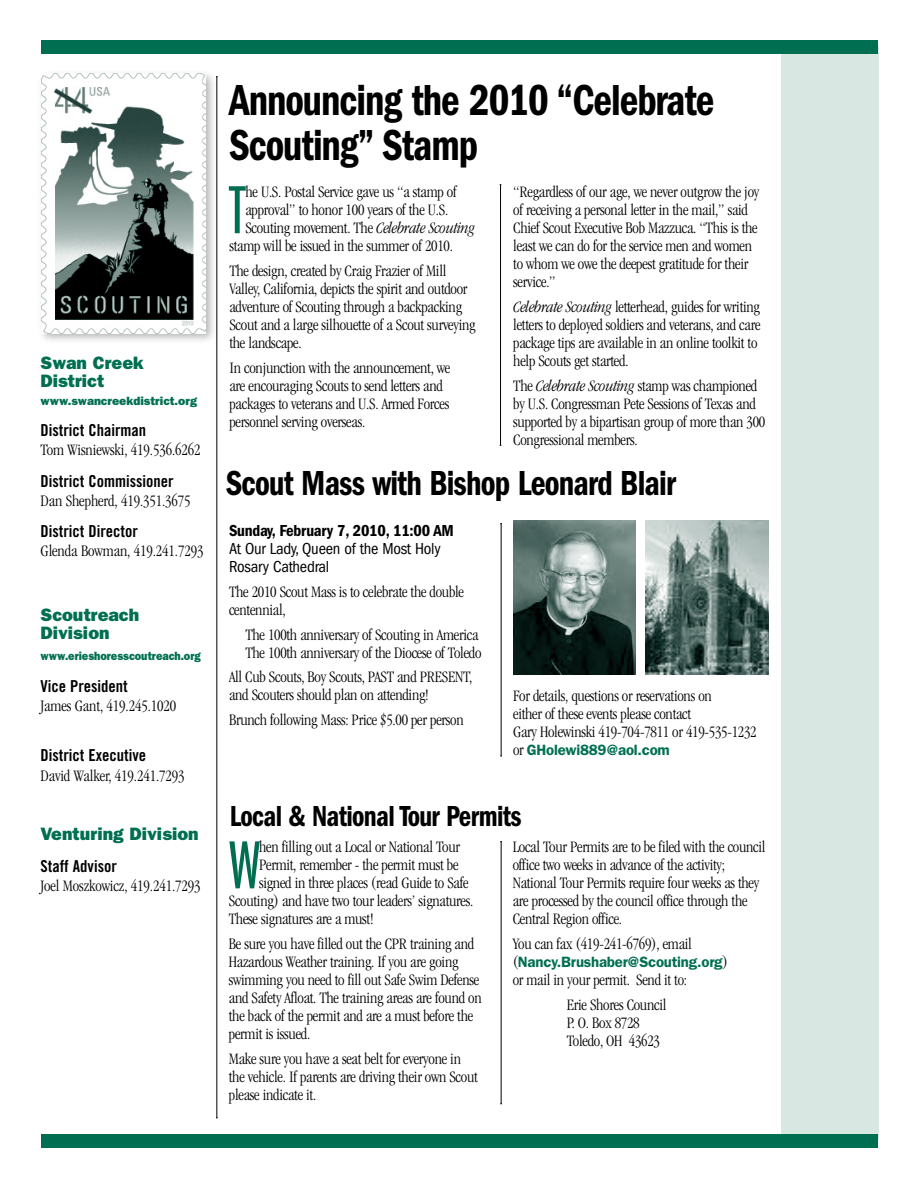
<style>
.page{position:relative;width:918px;height:1188px;background:#fff}
.page>*{position:absolute;margin:0;border:0;box-sizing:border-box;transform-origin:0 0}
.t1{font:70.5px "Franklin Gothic Book X Cmpr";color:#006f51}
.t2{font:600 condensed 45px/45px "Franklin Gothic";letter-spacing:-.025em;color:#000;scale:.9 1}
.t3{font:600 condensed 36px "Franklin Gothic";letter-spacing:-.025em;color:#000;scale:.9 1}
.t4{font:600 condensed 30px "Franklin Gothic";letter-spacing:-.025em;color:#000;scale:.9 1}
.t5{font:800 18px/18px "Franklin Gothic";color:#006f51}
.t6{font:300 condensed 16.5px/18px "Garamond";letter-spacing:-.015em;color:#000}
.t7{font:16.5px "Trade Gothic Bold Cond Twenty";color:#000}
.t8{font:condensed 16.5px/18px "Franklin Gothic";letter-spacing:-.015em;color:#000}
.t9{font:600 condensed 16.5px "Franklin Gothic";letter-spacing:-.015em;color:#000}
.t10{font:600 15px "Franklin Gothic";letter-spacing:-.015em;color:#006f51}
.t11{font:800 12px "Franklin Gothic";letter-spacing:-.005em;color:#006f51;scale:.9 1}
.t12{font:800 12px "Franklin Gothic";letter-spacing:-.005em;color:#006f51}
.s1{font-style:italic}
.s2{font-family:"Garamond";font-weight:300;font-stretch:condensed;font-size:16.5px;color:#000}
</style>
<div class="page">
<div style="left:782px;top:46px;width:97px;height:1094px;background:#d8e7e2"></div>
<div style="left:41px;top:41px;width:837px;height:13px;background:#006f51"></div>
<div style="left:41px;top:1134px;width:837px;height:14px;background:#006f51"></div>
<hr style="left:217px;top:77px;width:1px;height:1041px;background:#000">
<hr style="left:500px;top:185px;width:1px;height:260px;background:#000">
<hr style="left:501px;top:524px;width:1px;height:232px;background:#000">
<hr style="left:501px;top:842px;width:1px;height:262px;background:#000">
<div style="left:37px;top:69px;width:180px;height:276px;background:#000;opacity:.3"></div>
<img style="left:42px;top:73px;width:164px;height:260px">
<img style="left:646px;top:520px;width:122px;height:155px">
<img style="left:513px;top:520px;width:123px;height:155px">
<p class="t5" style="left:40px;top:353px;width:105px">Swan Creek<br>District</p>
<p class="t12" style="left:40px;top:393px;width:158px">www.swancreekdistrict.org</p>
<p class="t7" style="left:40px;top:420px;width:107px">District Chairman</p>
<p class="t6" style="left:40px;top:441px;width:162px">Tom Wisniewski, 419.536.6262</p>
<p class="t7" style="left:40px;top:471px;width:135px">District Commissioner</p>
<p class="t6" style="left:40px;top:492px;width:152px">Dan Shepherd, 419.351.3675</p>
<p class="t7" style="left:40px;top:521px;width:99px">District Director</p>
<p class="t6" style="left:40px;top:542px;width:164px">Glenda Bowman, 419.241.7293</p>
<p class="t5" style="left:40px;top:606px;width:100px">Scoutreach<br>Division</p>
<p class="t11" style="left:40px;top:649px;width:180px">www.erieshoresscoutreach.org</p>
<p class="t7" style="left:40px;top:676px;width:89px">Vice President</p>
<p class="t6" style="left:40px;top:697px;width:137px">James Gant, 419.245.1020</p>
<p class="t7" style="left:40px;top:746px;width:107px">District Executive</p>
<p class="t6" style="left:40px;top:766px;width:146px">David Walker, 419.241.7293</p>
<p class="t5" style="left:40px;top:825px;width:160px">Venturing Division</p>
<p class="t7" style="left:40px;top:856px;width:78px">Staff Advisor</p>
<p class="t6" style="left:40px;top:877px;width:162px">Joel Moszkowicz, 419.241.7293</p>
<h2 class="t2" style="left:229px;top:78px;width:541px">Announcing the 2010 “Celebrate<br>Scouting” Stamp</h2>
<h1 class="t1" style="left:230px;top:174px;width:17px">T</h1>
<p class="t6" style="left:245px;top:183px;width:213px">he U.S. Postal Service gave us “a stamp of</p>
<p class="t6" style="left:245px;top:201px;width:204px">approval” to honor 100 years of the U.S.</p>
<p class="t6" style="left:245px;top:219px;width:231px">Scouting movement. The <span class="s1">Celebrate Scouting</span></p>
<p class="t6" style="left:229px;top:237px;width:225px">stamp will be issued in the summer of 2010.</p>
<p class="t6" style="left:229px;top:262px;width:248px">The design, created by Craig Frazier of Mill Valley, California, depicts the spirit and outdoor adventure of Scouting through a backpacking Scout and a large silhouette of a Scout surveying the landscape.</p>
<p class="t6" style="left:229px;top:359px;width:222px">In conjunction with the announcement, we are encouraging Scouts to send letters and packages to veterans and U.S. Armed Forces personnel serving overseas.</p>
<p class="t6" style="left:513px;top:183px;width:248px">“Regardless of our age, we never outgrow the joy of receiving a personal letter in the mail,” said Chief Scout Executive Bob Mazzuca. “This is the least we can do for the service men and women to whom we owe the deepest gratitude for their service.”</p>
<p class="t6" style="left:513px;top:298px;width:249px"><span class="s1">Celebrate Scouting</span> letterhead, guides for writing letters to deployed soldiers and veterans, and care package tips are available in an online toolkit to help Scouts get started.</p>
<p class="t6" style="left:513px;top:377px;width:254px">The <span class="s1">Celebrate Scouting</span> stamp was championed by U.S. Congressman Pete Sessions of Texas and supported by a bipartisan group of more than 300<br>Congressional members.</p>
<h3 class="t3" style="left:226px;top:463px;width:502px">Scout Mass with Bishop Leonard Blair</h3>
<p class="t9" style="left:229px;top:521px;width:226px">Sunday, February 7, 2010, 11:00 AM</p>
<p class="t8" style="left:229px;top:540px;width:213px">At Our Lady, Queen of the Most Holy<br>Rosary Cathedral</p>
<p class="t6" style="left:229px;top:583px;width:237px">The 2010 Scout Mass is to celebrate the double centennial,</p>
<p class="t6" style="left:245px;top:625px;width:238px">The 100th anniversary of Scouting in America<br>The 100th anniversary of the Diocese of Toledo</p>
<p class="t6" style="left:229px;top:668px;width:245px">All Cub Scouts, Boy Scouts, PAST and PRESENT, and Scouters should plan on attending!</p>
<p class="t6" style="left:229px;top:711px;width:236px">Brunch following Mass: Price $5.00 per person</p>
<p class="t6" style="left:513px;top:687px;width:245px">For details, questions or reservations on<br>either of these events please contact<br>Gary Holewinski 419-704-7811 or 419-535-1232</p>
<p class="t10" style="left:513px;top:741px;width:158px"><span class="s2">or</span> GHolewi889@aol.com</p>
<h3 class="t4" style="left:230px;top:799px;width:326px">Local &amp; National Tour Permits</h3>
<h1 class="t1" style="left:229px;top:829px;width:33px">W</h1>
<p class="t6" style="left:259px;top:838px;width:202px">hen filling out a Local or National Tour</p>
<p class="t6" style="left:259px;top:856px;width:201px">Permit, remember - the permit must be</p>
<p class="t6" style="left:259px;top:874px;width:211px">signed in three places (read Guide to Safe</p>
<p class="t6" style="left:229px;top:892px;width:246px">Scouting) and have two tour leaders’ signatures.</p>
<p class="t6" style="left:229px;top:910px;width:146px">These signatures are a must!</p>
<p class="t6" style="left:229px;top:935px;width:254px">Be sure you have filled out the CPR training and Hazardous Weather training. If you are going swimming you need to fill out Safe Swim Defense and Safety Afloat. The training areas are found on the back of the permit and are a must before the permit is issued.</p>
<p class="t6" style="left:229px;top:1050px;width:250px">Make sure you have a seat belt for everyone in the vehicle. If parents are driving their own Scout please indicate it.</p>
<p class="t6" style="left:513px;top:838px;width:254px">Local Tour Permits are to be filed with the council office two weeks in advance of the activity; National Tour Permits require four weeks as they are processed by the council office through the Central Region office.</p>
<p class="t6" style="left:513px;top:935px;width:181px">You can fax (419-241-6769), email</p>
<p class="t10" style="left:513px;top:953px;width:217px"><span class="s2">(</span>Nancy.Brushaber@Scouting.org<span class="s2">)</span></p>
<p class="t6" style="left:567px;top:968px;width:122px;line-height:24.8px;text-indent:-54px">or mail in your permit. Send it to:<br>Erie Shores Council</p>
<p class="t6" style="left:567px;top:1014px;width:95px">P. O. Box 8728<br>Toledo, OH 43623</p>
</div>
